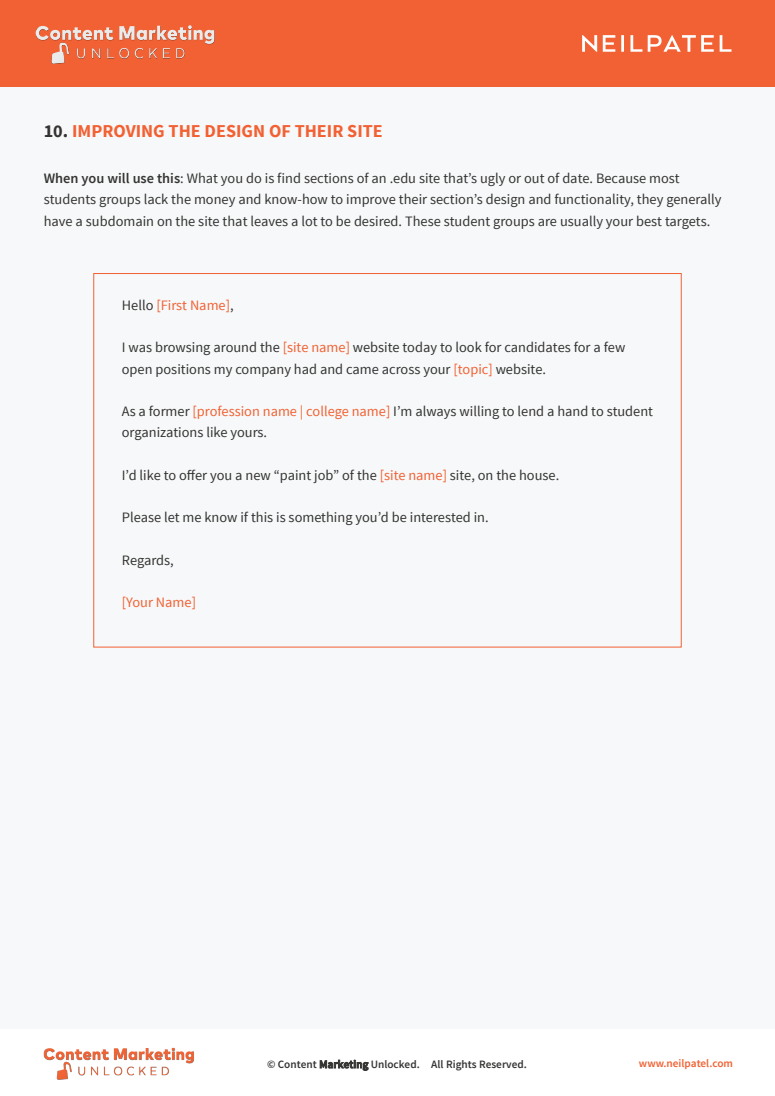
<style>
.page{position:relative;width:775px;height:1096px;background:#f7f8f9}
.page>*{position:absolute;margin:0;border:0;box-sizing:border-box;transform-origin:0 0}
.t1{font:700 18.12px "Source Sans Pro";color:#f26133}
.t2{font:14.38px/21.2px "Source Sans Pro";color:#343433}
.t3{font:14.38px "Source Sans Pro";color:#f16234}
.t4{font:600 11.25px "Source Sans Pro";color:#343433}
.t5{font:600 11.25px "Source Sans Pro";color:#f26133}
.s1{color:#343433}
.s2{font-weight:600}
.s3{color:#f16234}
</style>
<div class="page">
<div style="left:0;top:0;width:775px;height:87px;background:#f26133"></div>
<svg style="left:582px;top:35px;width:15px;height:17px"></svg>
<svg style="left:603px;top:35px;width:12px;height:17px"></svg>
<svg style="left:648px;top:35px;width:66px;height:17px"></svg>
<svg style="left:631px;top:35px;width:11px;height:17px"></svg>
<svg style="left:720px;top:35px;width:12px;height:17px"></svg>
<svg style="left:621px;top:35px;width:3px;height:17px"></svg>
<div style="left:0;top:1029px;width:775px;height:67px;background:#fff"></div>
<img style="left:35px;top:25px;width:180px;height:39px">
<img style="left:43px;top:1047px;width:151px;height:33px">
<p class="t1" style="left:44px;top:119px;width:341px"><span class="s1">10.</span> IMPROVING THE DESIGN OF THEIR SITE</p>
<p class="t2" style="left:44px;top:168px;width:679px"><span class="s2">When you will use this</span>: What you do is find sections of an .edu site that’s ugly or out of date. Because most students groups lack the money and know-how to improve their section’s design and functionality, they generally have a subdomain on the site that leaves a lot to be desired. These student groups are usually your best targets.</p>
<p class="t3" style="left:122px;top:296px;width:113px"><span class="s1">Hello</span> [First Name]<span class="s1">,</span></p>
<p class="t2" style="left:122px;top:337px;width:505px">I was browsing around the <span class="s3">[site name]</span> website today to look for candidates for a few open positions my company had and came across your <span class="s3">[topic]</span> website.</p>
<p class="t2" style="left:122px;top:401px;width:533px">As a former <span class="s3">[profession name | college name]</span> I’m always willing to lend a hand to student organizations like yours.</p>
<p class="t2" style="left:122px;top:465px;width:439px">I’d like to offer you a new “paint job” of the <span class="s3">[site name]</span> site, on the house.</p>
<p class="t2" style="left:122px;top:507px;width:368px">Please let me know if this is something you’d be interested in.</p>
<p class="t2" style="left:122px;top:550px;width:53px">Regards,</p>
<p class="t3" style="left:122px;top:594px;width:76px">[Your Name]</p>
<p class="t4" style="left:267px;top:1057px;width:261px">© Content Marketing Unlocked. All Rights Reserved.</p>
<p class="t5" style="left:639px;top:1056px;width:96px">www.neilpatel.com</p>
</div>
